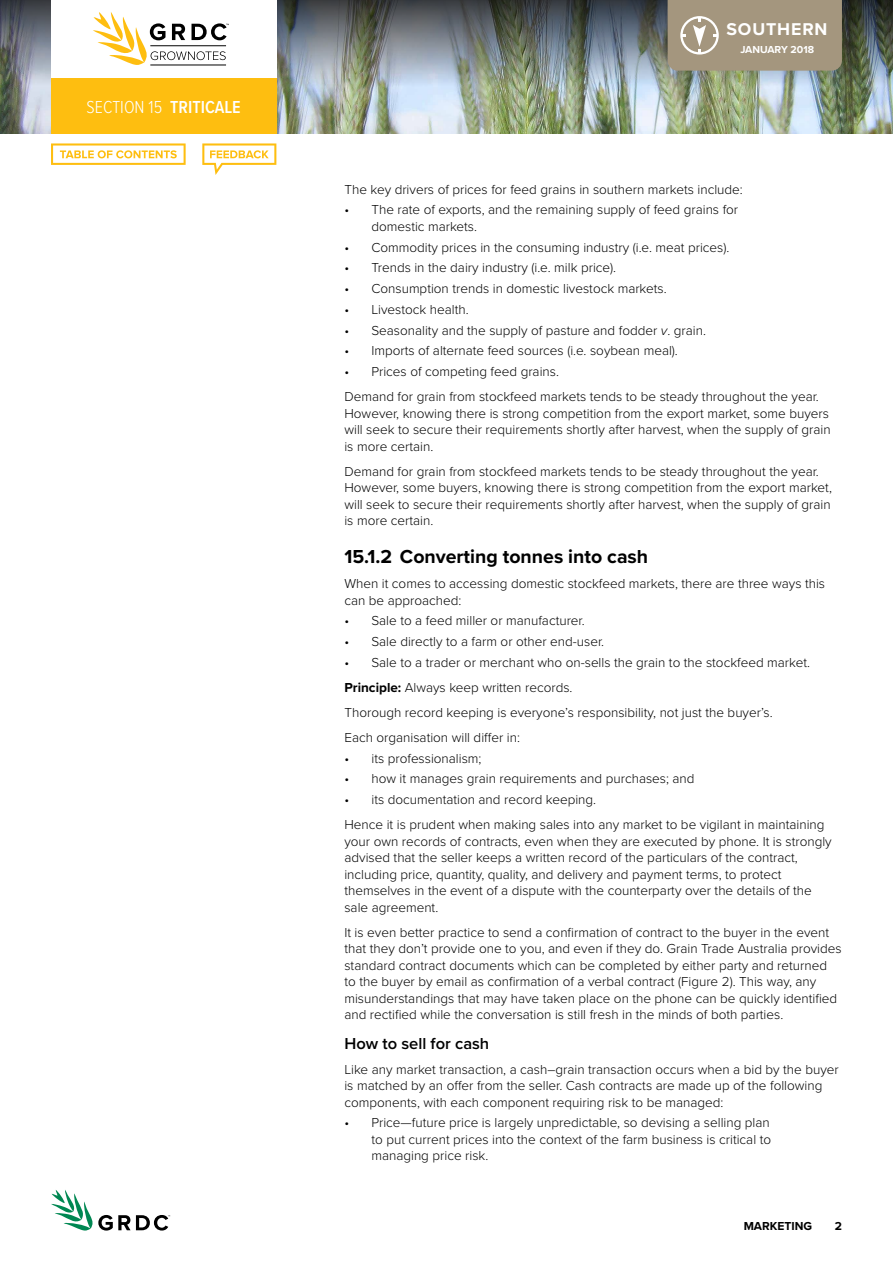
<style>
.page{position:relative;width:893px;height:1263px;background:#fff}
.page>*{position:absolute;margin:0;border:0;box-sizing:border-box;transform-origin:0 0}
.t1{font:700 19.5px "Proxima Nova";color:#000}
.t2{font:300 18px "Proxima Nova Cond";color:#fff}
.t3{font:700 17.7px "Proxima Nova";letter-spacing:.05em;color:#fff}
.t4{font:600 16.5px "Proxima Nova";color:#000}
.t5{font:300 13.5px/16.5px "Proxima Nova";color:#000}
.t6{font:700 12px "Proxima Nova";color:#000}
.t7{font:700 10.5px "Proxima Nova";color:#fff}
.s1{font-weight:600}
.s2{font-style:italic}
.s3{font-weight:700}
</style>
<div class="page">
<img style="left:0;top:117px;width:893px;height:16px">
<img style="left:0;top:0;width:893px;height:117px">
<svg style="left:51px;top:1190px;width:119px;height:41px"></svg>
<div style="left:51px;top:0;width:225px;height:81px;background:#fff"></div>
<div style="left:51px;top:78px;width:225px;height:55px;background:#febe10"></div>
<div style="left:668px;top:0;width:174px;height:71px;background:#a4967e"></div>
<hr style="left:150px;top:65px;width:76px;height:1px;background:#000">
<svg style="left:93px;top:12px;width:136px;height:53px"></svg>
<svg style="left:51px;top:143px;width:135px;height:22px"></svg>
<svg style="left:202px;top:143px;width:74px;height:32px"></svg>
<h2 class="t2" style="left:87px;top:94px;width:93px">SECTION 15 <span class="s1">TRITICALE</span></h2>
<h3 class="t3" style="left:726px;top:19px;width:103px">SOUTHERN</h3>
<p class="t7" style="left:740px;top:41px;width:75px">January 2018</p>
<p class="t5" style="left:344px;top:180px;width:400px">The key drivers of prices for feed grains in southern markets include:</p>
<p class="t5" style="left:371px;top:201px;width:368px;text-indent:-27px">• The rate of exports, and the remaining supply of feed grains for domestic markets.</p>
<p class="t5" style="left:344px;top:238px;width:387px">• Commodity prices in the consuming industry (i.e. meat prices).</p>
<p class="t5" style="left:344px;top:259px;width:273px">• Trends in the dairy industry (i.e. milk price).</p>
<p class="t5" style="left:344px;top:280px;width:324px">• Consumption trends in domestic livestock markets.</p>
<p class="t5" style="left:344px;top:300px;width:126px">• Livestock health.</p>
<p class="t5" style="left:344px;top:321px;width:363px">• Seasonality and the supply of pasture and fodder <span class="s2">v</span>. grain.</p>
<p class="t5" style="left:344px;top:342px;width:335px">• Imports of alternate feed sources (i.e. soybean meal).</p>
<p class="t5" style="left:344px;top:358px;width:476px;line-height:25px">• Prices of competing feed grains.<br>Demand for grain from stockfeed markets tends to be steady throughout the year.</p>
<p class="t5" style="left:344px;top:404px;width:488px">However, knowing there is strong competition from the export market, some buyers will seek to secure their requirements shortly after harvest, when the supply of grain is more certain.</p>
<p class="t5" style="left:344px;top:462px;width:489px">Demand for grain from stockfeed markets tends to be steady throughout the year.<br>However, some buyers, knowing there is strong competition from the export market, will seek to secure their requirements shortly after harvest, when the supply of grain is more certain.</p>
<h1 class="t1" style="left:344px;top:542px;width:305px">15.1.2 Converting tonnes into cash</h1>
<p class="t5" style="left:344px;top:575px;width:482px">When it comes to accessing domestic stockfeed markets, there are three ways this can be approached:</p>
<p class="t5" style="left:344px;top:612px;width:242px">• Sale to a feed miller or manufacturer.</p>
<p class="t5" style="left:344px;top:633px;width:261px">• Sale directly to a farm or other end-user.</p>
<p class="t5" style="left:344px;top:649px;width:467px;line-height:25px">• Sale to a trader or merchant who on-sells the grain to the stockfeed market.<br><span class="s3">Principle:</span> Always keep written records.<br>Thorough record keeping is everyone’s responsibility, not just the buyer’s.<br>Each organisation will differ in:</p>
<p class="t5" style="left:344px;top:749px;width:139px">• its professionalism;</p>
<p class="t5" style="left:344px;top:770px;width:352px">• how it manages grain requirements and purchases; and</p>
<p class="t5" style="left:344px;top:786px;width:482px;line-height:25px">• its documentation and record keeping.<br>Hence it is prudent when making sales into any market to be vigilant in maintaining</p>
<p class="t5" style="left:344px;top:832px;width:489px">your own records of contracts, even when they are executed by phone. It is strongly advised that the seller keeps a written record of the particulars of the contract, including price, quantity, quality, and delivery and payment terms, to protect themselves in the event of a dispute with the counterparty over the details of the sale agreement.</p>
<p class="t5" style="left:344px;top:923px;width:499px">It is even better practice to send a confirmation of contract to the buyer in the event that they don’t provide one to you, and even if they do. Grain Trade Australia provides standard contract documents which can be completed by either party and returned to the buyer by email as confirmation of a verbal contract (Figure 2). This way, any misunderstandings that may have taken place on the phone can be quickly identified and rectified while the conversation is still fresh in the minds of both parties.</p>
<p class="t4" style="left:344px;top:1031px;width:146px">How to sell for cash</p>
<p class="t5" style="left:344px;top:1060px;width:496px">Like any market transaction, a cash–grain transaction occurs when a bid by the buyer is matched by an offer from the seller. Cash contracts are made up of the following components, with each component requiring risk to be managed:</p>
<p class="t5" style="left:371px;top:1114px;width:401px;text-align:justify;text-indent:-27px">• Price—future price is largely unpredictable, so devising a selling plan to put current prices into the context of the farm business is critical to managing price risk.</p>
<p class="t6" style="left:754px;top:1217px;width:58px">arketi ng</p>
<p class="t6" style="left:835px;top:1217px;width:9px">2</p>
</div>
